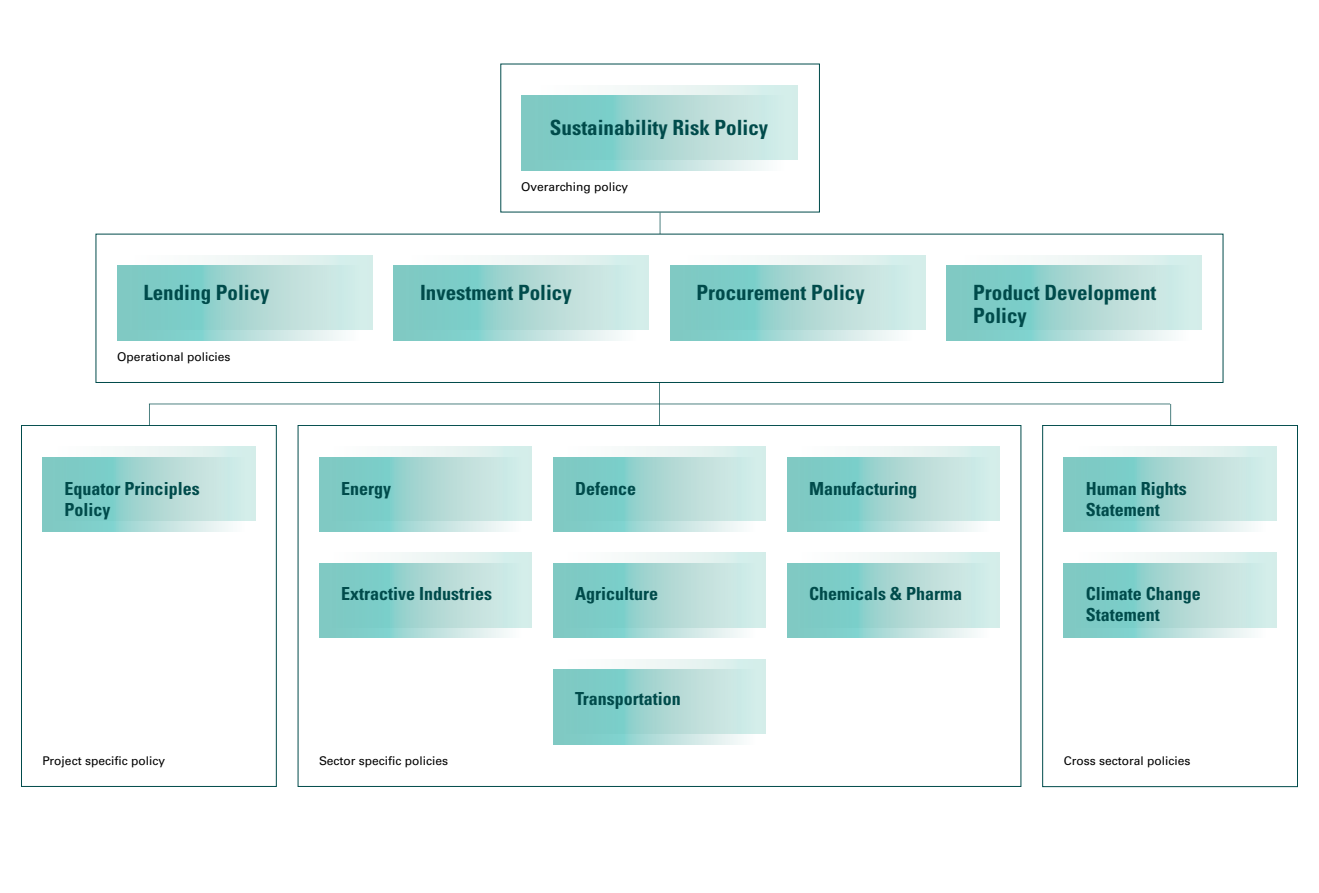
<style>
.page{position:relative;width:1319px;height:893px;background:#fff}
.page>*{position:absolute;margin:0;border:0;box-sizing:border-box;transform-origin:0 0}
.t1{font:700 condensed 21px/22.5px "Univers";color:#004b4b}
.t2{font:700 condensed 18px/21px "Univers";color:#004b4b}
.t3{font:12px "Univers";color:#000}
</style>
<div class="page">
<svg style="left:521px;top:96px;width:264px;height:74px;background:#a3d8d4"></svg>
<svg style="left:538px;top:85px;width:259px;height:74px;background:#b0dcd8"></svg>
<svg style="left:393px;top:266px;width:227px;height:74px;background:#9ed6d2"></svg>
<svg style="left:409px;top:255px;width:239px;height:75px;background:#b0dcd8"></svg>
<svg style="left:319px;top:457px;width:189px;height:74px;background:#9ed6d2"></svg>
<svg style="left:332px;top:446px;width:199px;height:75px;background:#b1ddd9"></svg>
<svg style="left:319px;top:563px;width:203px;height:75px;background:#a3d8d4"></svg>
<svg style="left:332px;top:553px;width:199px;height:74px;background:#b0dcd8"></svg>
<svg style="left:117px;top:266px;width:226px;height:74px;background:#9ed6d2"></svg>
<svg style="left:132px;top:255px;width:240px;height:75px;background:#afdcd8"></svg>
<svg style="left:43px;top:457px;width:188px;height:74px;background:#9fd6d2"></svg>
<svg style="left:55px;top:446px;width:200px;height:75px;background:#b1ddd9"></svg>
<svg style="left:670px;top:266px;width:226px;height:74px;background:#9ed6d2"></svg>
<svg style="left:685px;top:255px;width:240px;height:75px;background:#afdcd8"></svg>
<svg style="left:553px;top:457px;width:189px;height:74px;background:#9ed6d2"></svg>
<svg style="left:566px;top:446px;width:199px;height:75px;background:#b1ddd9"></svg>
<svg style="left:553px;top:563px;width:203px;height:75px;background:#a3d8d4"></svg>
<svg style="left:566px;top:553px;width:199px;height:74px;background:#b0dcd8"></svg>
<svg style="left:553px;top:670px;width:203px;height:74px;background:#a3d8d4"></svg>
<svg style="left:566px;top:659px;width:199px;height:74px;background:#b0dcd8"></svg>
<svg style="left:946px;top:266px;width:227px;height:74px;background:#9ed6d2"></svg>
<svg style="left:962px;top:255px;width:239px;height:75px;background:#b0dcd8"></svg>
<svg style="left:787px;top:457px;width:189px;height:74px;background:#9ed6d2"></svg>
<svg style="left:800px;top:446px;width:199px;height:75px;background:#b1ddd9"></svg>
<svg style="left:787px;top:563px;width:203px;height:75px;background:#a3d8d4"></svg>
<svg style="left:800px;top:553px;width:199px;height:74px;background:#b0dcd8"></svg>
<svg style="left:1063px;top:457px;width:189px;height:74px;background:#9ed6d2"></svg>
<svg style="left:1076px;top:446px;width:200px;height:75px;background:#b1ddd9"></svg>
<svg style="left:1063px;top:563px;width:203px;height:75px;background:#a2d8d4"></svg>
<svg style="left:1076px;top:553px;width:200px;height:74px;background:#b0dcd8"></svg>
<svg style="left:659px;top:213px;width:1px;height:21px"></svg>
<hr style="left:659px;top:383px;width:1px;height:42px;background:#004b4b">
<hr style="left:149px;top:403px;width:1020px;height:1px;background:#004b4b">
<svg style="left:149px;top:404px;width:1px;height:21px"></svg>
<div style="left:96px;top:234px;width:1126px;height:149px;border:1px solid #004b4b"></div>
<div style="left:21px;top:425px;width:255px;height:362px;border:1px solid #004b4b"></div>
<div style="left:1042px;top:425px;width:255px;height:362px;border:1px solid #004b4b"></div>
<p class="t1" style="left:550px;top:116px;width:220px">Sustainability Risk Policy</p>
<p class="t1" style="left:143px;top:281px;width:128px">Lending Policy</p>
<p class="t3" style="left:117px;top:350px;width:115px">Operational policies</p>
<p class="t2" style="left:65px;top:478px;width:136px">Equator Principles<br>Policy</p>
<p class="t3" style="left:521px;top:180px;width:108px">Overarching policy</p>
<p class="t1" style="left:420px;top:281px;width:153px">Investment Policy</p>
<p class="t1" style="left:696px;top:281px;width:169px">Procurement Policy</p>
<p class="t1" style="left:973px;top:281px;width:185px">Product Development<br>Policy</p>
<p class="t2" style="left:341px;top:478px;width:51px">Energy</p>
<p class="t2" style="left:341px;top:583px;width:152px">Extractive Industries</p>
<p class="t2" style="left:575px;top:478px;width:63px">Defence</p>
<p class="t2" style="left:575px;top:583px;width:84px">Agriculture</p>
<p class="t2" style="left:575px;top:688px;width:107px">Transportation</p>
<p class="t2" style="left:809px;top:478px;width:109px">Manufacturing</p>
<p class="t2" style="left:809px;top:583px;width:154px">Chemicals &amp; Pharma</p>
<p class="t2" style="left:1085px;top:478px;width:102px">Human Rights<br>Statement</p>
<p class="t2" style="left:1085px;top:583px;width:117px">Climate Change<br>Statement</p>
<p class="t3" style="left:43px;top:754px;width:124px">Project specific policy</p>
<p class="t3" style="left:319px;top:754px;width:131px">Sector specific policies</p>
<p class="t3" style="left:1063px;top:754px;width:128px">Cross sectoral policies</p>
</div>
